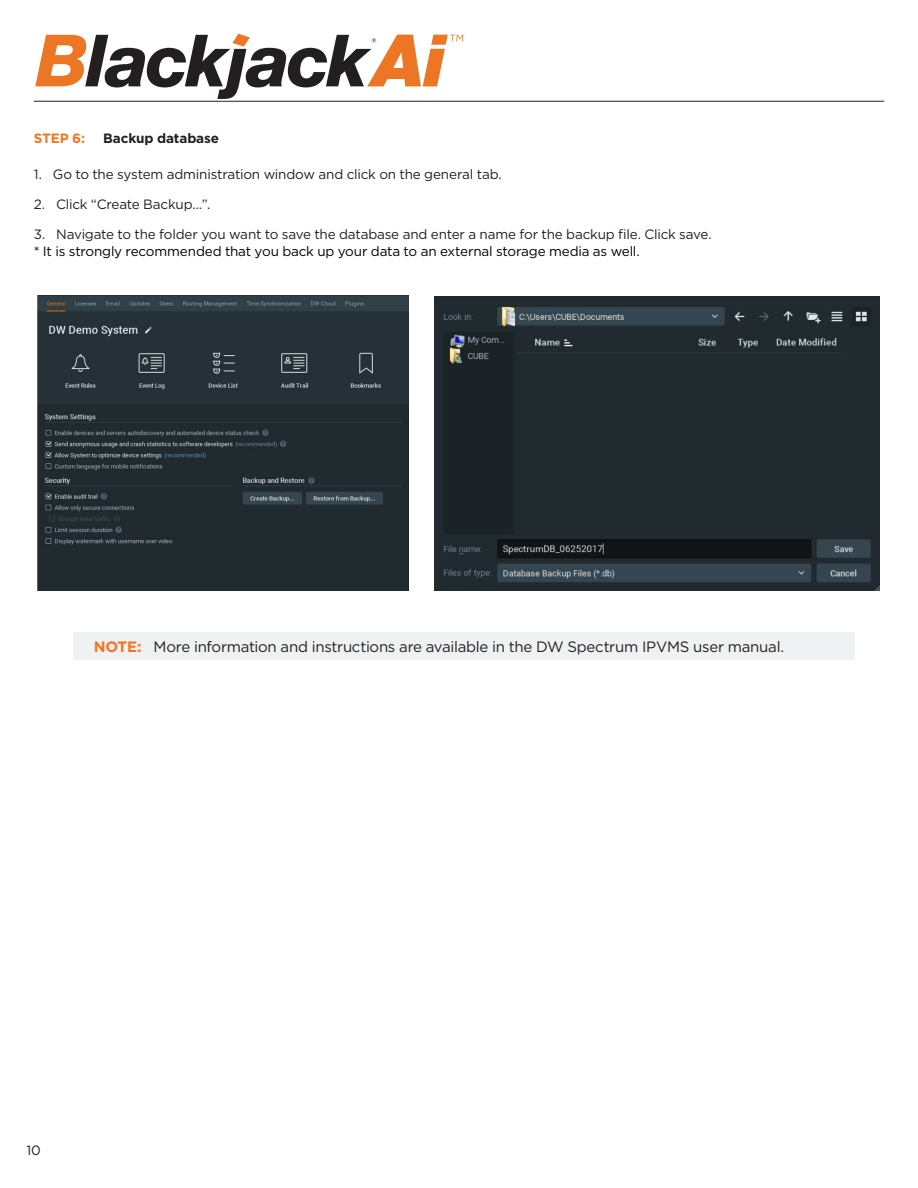
<style>
.page{position:relative;width:918px;height:1188px;background:#fff}
.page>*{position:absolute;margin:0;border:0;box-sizing:border-box;transform-origin:0 0}
.t1{font:15px "Gotham";letter-spacing:-.02em;color:#231f20}
.t2{font:13.5px/16.5px "Gotham";letter-spacing:-.015em;color:#231f20}
.t3{font:700 13.5px "Gotham";letter-spacing:-.01em;color:#231f20}
.t4{font:700 13.5px "Gotham";color:#f47521}
.s1{color:#000}
.s2{font-weight:700;color:#f47521}
</style>
<div class="page">
<img style="left:38px;top:295px;width:371px;height:296px">
<img style="left:434px;top:296px;width:445px;height:295px">
<div style="left:73px;top:633px;width:782px;height:27px;background:#f0f1f2"></div>
<hr style="left:34px;top:101px;width:850px;height:1px;background:#231f20">
<svg style="left:35px;top:34px;width:428px;height:65px"></svg>
<p class="t4" style="left:34px;top:129px;width:53px">STEP 6:</p>
<p class="t3" style="left:103px;top:129px;width:117px">Backup database</p>
<p class="t2" style="left:34px;top:166px;width:470px">1. Go to the system administration window and click on the general tab.</p>
<p class="t2" style="left:34px;top:196px;width:178px">2. Click “Create Backup…”.</p>
<p class="t2" style="left:34px;top:226px;width:679px">3. Navigate to the folder you want to save the database and enter a name for the backup file. Click save. <span class="s1">* It is strongly recommended that you back up your data to an external storage media as well.</span></p>
<p class="t1" style="left:94px;top:637px;width:692px"><span class="s2">NOTE:</span> More information and instructions are available in the DW Spectrum IPVMS user manual.</p>
<p class="t2" style="left:26px;top:1142px;width:16px">10</p>
</div>
